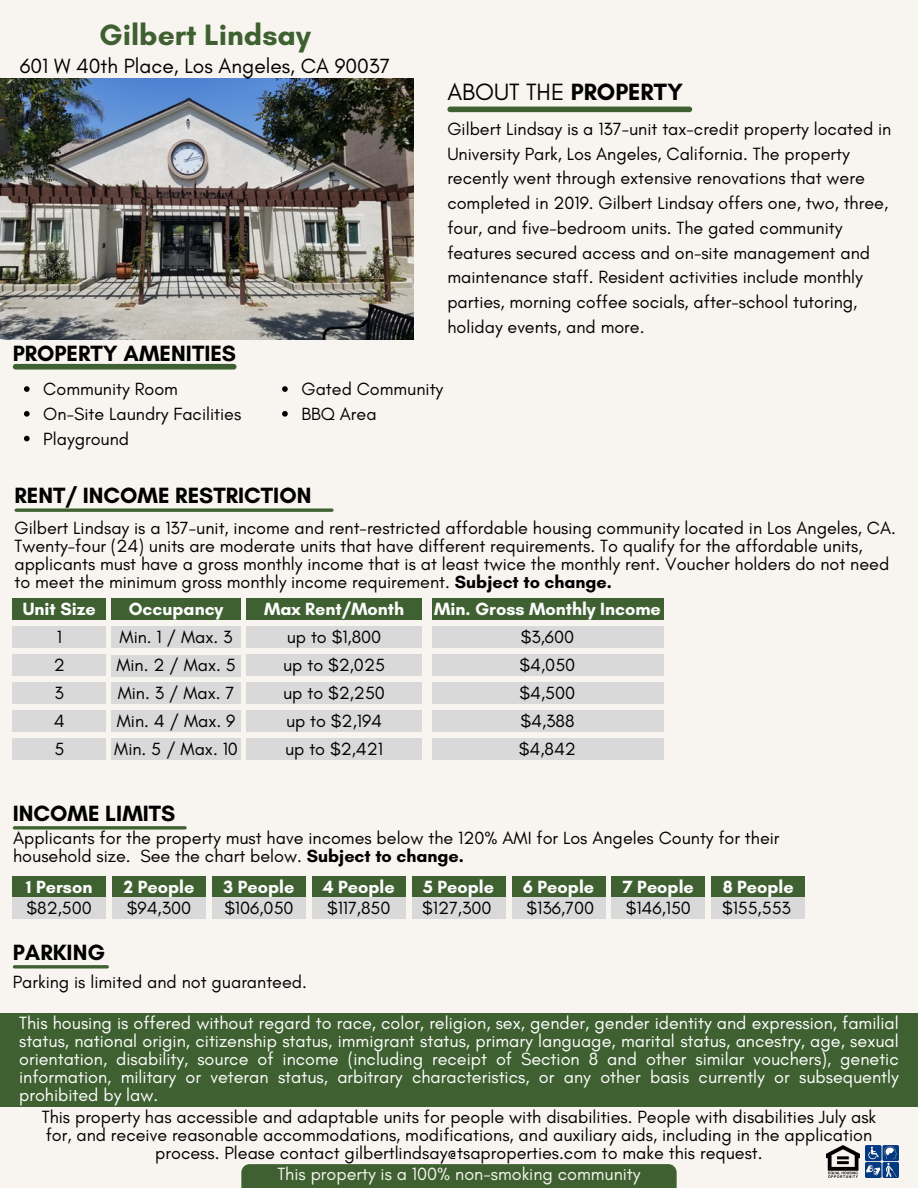
<style>
.page{position:relative;width:918px;height:1188px;background:#f8f5f0}
.page>*{position:absolute;margin:0;border:0;box-sizing:border-box;transform-origin:0 0}
.t1{font:700 30px "Glacial Indifference";color:#3f6131}
.t2{font:24px "Glacial Indifference";color:#000}
.t3{font:700 22.5px "Glacial Indifference";color:#000}
.t4{font:21px "Glacial Indifference";color:#000}
.t5{font:18px/27.9px "Glacial Indifference";color:#000}
.t6{font:18px/18px "Glacial Indifference";color:#fff;text-align:justify}
.t7{font:700 18px "Glacial Indifference";color:#fff}
.t8{font:18px "Glacial Indifference";color:#f8f5f0}
.s1{font-weight:700}
</style>
<div class="page">
<img style="left:0;top:79px;width:414px;height:261px">
<div style="left:241px;top:1164px;width:436px;height:24px;background:#3f6131"></div>
<div style="left:0;top:1013px;width:918px;height:93px;background:#3f6131"></div>
<img style="left:866px;top:1145px;width:33px;height:33px">
<img style="left:826px;top:1145px;width:34px;height:33px">
<svg style="left:14px;top:965px;width:93px;height:4px"></svg>
<div style="left:450px;top:107px;width:239px;height:5px;background:#3f6131"></div>
<div style="left:16px;top:364px;width:218px;height:6px;background:#3f6131"></div>
<svg style="left:24px;top:386px;width:6px;height:6px"></svg>
<svg style="left:24px;top:411px;width:6px;height:6px"></svg>
<svg style="left:24px;top:436px;width:6px;height:5px"></svg>
<svg style="left:282px;top:386px;width:6px;height:6px"></svg>
<svg style="left:282px;top:411px;width:6px;height:6px"></svg>
<svg style="left:16px;top:508px;width:316px;height:4px"></svg>
<div style="left:13px;top:599px;width:93px;height:21px;background:#3f6131"></div>
<div style="left:13px;top:627px;width:93px;height:21px;background:#d9d9d9"></div>
<div style="left:13px;top:655px;width:93px;height:21px;background:#d9d9d9"></div>
<div style="left:13px;top:683px;width:93px;height:21px;background:#d9d9d9"></div>
<div style="left:13px;top:711px;width:93px;height:21px;background:#d9d9d9"></div>
<div style="left:13px;top:738px;width:93px;height:22px;background:#d9d9d9"></div>
<div style="left:246px;top:599px;width:176px;height:21px;background:#3f6131"></div>
<div style="left:246px;top:627px;width:176px;height:21px;background:#d9d9d9"></div>
<div style="left:246px;top:655px;width:176px;height:21px;background:#d9d9d9"></div>
<div style="left:246px;top:683px;width:176px;height:21px;background:#d9d9d9"></div>
<div style="left:246px;top:711px;width:176px;height:21px;background:#d9d9d9"></div>
<div style="left:246px;top:738px;width:176px;height:22px;background:#d9d9d9"></div>
<div style="left:432px;top:599px;width:231px;height:21px;background:#3f6131"></div>
<div style="left:432px;top:627px;width:231px;height:21px;background:#d9d9d9"></div>
<div style="left:432px;top:655px;width:231px;height:21px;background:#d9d9d9"></div>
<div style="left:432px;top:683px;width:231px;height:21px;background:#d9d9d9"></div>
<div style="left:432px;top:711px;width:231px;height:21px;background:#d9d9d9"></div>
<div style="left:432px;top:738px;width:231px;height:22px;background:#d9d9d9"></div>
<div style="left:111px;top:599px;width:130px;height:21px;background:#3f6131"></div>
<div style="left:111px;top:627px;width:130px;height:21px;background:#d9d9d9"></div>
<div style="left:111px;top:655px;width:130px;height:21px;background:#d9d9d9"></div>
<div style="left:111px;top:683px;width:130px;height:21px;background:#d9d9d9"></div>
<div style="left:111px;top:711px;width:130px;height:21px;background:#d9d9d9"></div>
<div style="left:111px;top:738px;width:130px;height:22px;background:#d9d9d9"></div>
<svg style="left:14px;top:826px;width:171px;height:4px"></svg>
<div style="left:13px;top:876px;width:93px;height:22px;background:#3f6131"></div>
<div style="left:13px;top:898px;width:93px;height:21px;background:#d9d9d9"></div>
<div style="left:113px;top:876px;width:93px;height:22px;background:#3f6131"></div>
<div style="left:113px;top:898px;width:93px;height:21px;background:#d9d9d9"></div>
<div style="left:212px;top:876px;width:94px;height:22px;background:#3f6131"></div>
<div style="left:212px;top:898px;width:94px;height:21px;background:#d9d9d9"></div>
<div style="left:312px;top:876px;width:93px;height:22px;background:#3f6131"></div>
<div style="left:312px;top:898px;width:93px;height:21px;background:#d9d9d9"></div>
<div style="left:412px;top:876px;width:93px;height:22px;background:#3f6131"></div>
<div style="left:412px;top:898px;width:93px;height:21px;background:#d9d9d9"></div>
<div style="left:512px;top:876px;width:93px;height:22px;background:#3f6131"></div>
<div style="left:512px;top:898px;width:93px;height:21px;background:#d9d9d9"></div>
<div style="left:612px;top:876px;width:93px;height:22px;background:#3f6131"></div>
<div style="left:612px;top:898px;width:93px;height:21px;background:#d9d9d9"></div>
<div style="left:712px;top:876px;width:93px;height:22px;background:#3f6131"></div>
<div style="left:712px;top:898px;width:93px;height:21px;background:#d9d9d9"></div>
<h1 class="t1" style="left:99px;top:17px;width:213px">Gilbert Lindsay</h1>
<p class="t4" style="left:20px;top:53px;width:372px">601 W 40th Place, Los Angeles, CA 90037</p>
<h2 class="t2" style="left:447px;top:77px;width:237px">ABOUT THE <span class="s1">PROPERTY</span></h2>
<p class="t5" style="left:447px;top:116px;width:446px;line-height:24.8px">Gilbert Lindsay is a 137-unit tax-credit property located in University Park, Los Angeles, California. The property recently went through extensive renovations that were completed in 2019. Gilbert Lindsay offers one, two, three, four, and five-bedroom units. The gated community features secured access and on-site management and maintenance staff. Resident activities include monthly parties, morning coffee socials, after-school tutoring, holiday events, and more.</p>
<p class="t3" style="left:13px;top:340px;width:225px">PROPERTY AMENITIES</p>
<p class="t5" style="left:43px;top:377px;width:200px;line-height:24.8px">Community Room<br>On-Site Laundry Facilities<br>Playground</p>
<p class="t5" style="left:301px;top:377px;width:143px;line-height:24.8px">Gated Community<br>BBQ Area</p>
<p class="t3" style="left:14px;top:482px;width:298px">RENT/ INCOME RESTRICTION</p>
<p class="t5" style="left:14px;top:519px;width:883px;line-height:18px">Gilbert Lindsay is a 137-unit, income and rent-restricted affordable housing community located in Los Angeles, CA.<br>Twenty-four (24) units are moderate units that have different requirements. To qualify for the affordable units, applicants must have a gross monthly income that is at least twice the monthly rent. Voucher holders do not need to meet the minimum gross monthly income requirement. <span class="s1">Subject to change.</span></p>
<p class="t7" style="left:23px;top:598px;width:74px">Unit Size</p>
<p class="t5" style="left:54px;top:623px;width:13px">1<br>2<br>3<br>4<br>5</p>
<p class="t7" style="left:264px;top:598px;width:142px">Max Rent/Month</p>
<p class="t5" style="left:283px;top:623px;width:103px">up to $1,800 up to $2,025 up to $2,250 up to $2,194 up to $2,421</p>
<p class="t7" style="left:434px;top:598px;width:228px">Min. Gross Monthly Income</p>
<p class="t5" style="left:519px;top:623px;width:59px;text-align:justify">$3,600 $4,050 $4,500 $4,388 $4,842</p>
<p class="t7" style="left:129px;top:598px;width:96px">Occupancy</p>
<p class="t5" style="left:114px;top:623px;width:125px">Min. 1 / Max. 3<br>Min. 2 / Max. 5<br>Min. 3 / Max. 7<br>Min. 4 / Max. 9<br>Min. 5 / Max. 10</p>
<p class="t3" style="left:13px;top:799px;width:164px">INCOME LIMITS</p>
<p class="t5" style="left:13px;top:829px;width:768px;line-height:18px">Applicants for the property must have incomes below the 120% AMI for Los Angeles County for their household size. See the chart below. <span class="s1">Subject to change.</span></p>
<p class="t7" style="left:26px;top:876px;width:68px">1 Person</p>
<p class="t5" style="left:27px;top:894px;width:67px">$82,500</p>
<p class="t7" style="left:124px;top:876px;width:72px">2 People</p>
<p class="t5" style="left:127px;top:894px;width:66px">$94,300</p>
<p class="t7" style="left:224px;top:876px;width:72px">3 People</p>
<p class="t5" style="left:224px;top:894px;width:71px">$106,050</p>
<p class="t7" style="left:323px;top:876px;width:73px">4 People</p>
<p class="t5" style="left:327px;top:894px;width:65px">$117,850</p>
<p class="t7" style="left:423px;top:876px;width:72px">5 People</p>
<p class="t5" style="left:422px;top:894px;width:71px">$127,300</p>
<p class="t7" style="left:523px;top:876px;width:73px">6 People</p>
<p class="t5" style="left:527px;top:894px;width:69px">$136,700</p>
<p class="t7" style="left:623px;top:876px;width:72px">7 People</p>
<p class="t5" style="left:626px;top:894px;width:67px">$146,150</p>
<p class="t7" style="left:723px;top:876px;width:73px">8 People</p>
<p class="t5" style="left:722px;top:894px;width:70px">$155,553</p>
<p class="t3" style="left:13px;top:938px;width:94px">PARKING</p>
<p class="t5" style="left:13px;top:968px;width:296px">Parking is limited and not guaranteed.</p>
<p class="t6" style="left:19px;top:1014px;width:881px">This housing is offered without regard to race, color, religion, sex, gender, gender identity and expression, familial status, national origin, citizenship status, immigrant status, primary language, marital status, ancestry, age, sexual orientation, disability, source of income (including receipt of Section 8 and other similar vouchers), genetic information, military or veteran status, arbitrary characteristics, or any other basis currently or subsequently prohibited by law.</p>
<p class="t5" style="left:42px;top:1107px;width:836px;line-height:18px;text-align:center">This property has accessible and adaptable units for people with disabilities. People with disabilities July ask for, and receive reasonable accommodations, modifications, and auxiliary aids, including in the application process. Please contact gilbertlindsay@tsaproperties.com to make this request.</p>
<p class="t8" style="left:277px;top:1163px;width:365px">This property is a 100% non-smoking community</p>
</div>
